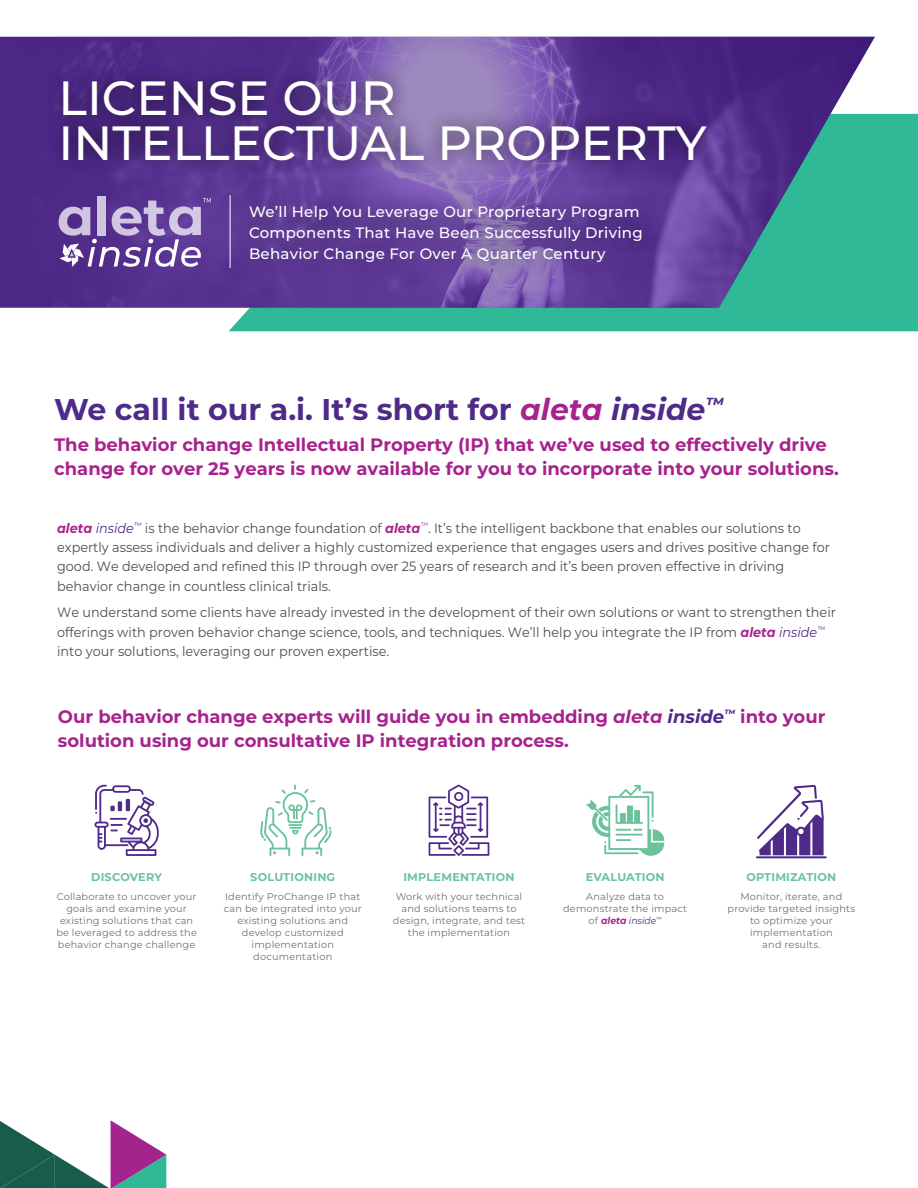
<style>
.page{position:relative;width:918px;height:1188px;background:#fff}
.page>*{position:absolute;margin:0;border:0;box-sizing:border-box;transform-origin:0 0}
.t1{font:500 48px/45px "Montserrat";color:#fff}
.t2{font:700 30px "Montserrat";color:#4f2a89}
.t3{font:700 18px/24px "Montserrat";color:#a8228e}
.t4{font:500 15px/21px "Montserrat";letter-spacing:.02em;color:#fff}
.t5{font:13.5px/19.2px "Montserrat";color:#4d4d4f;scale:.95 1}
.t6{font:700 11.25px "Montserrat";letter-spacing:.02em;color:#6bc29c}
.t7{font:9.75px/12px "Montserrat";letter-spacing:.02em;color:#6c7077;text-align:center}
.s1{font-style:italic;color:#a8228e}
.s2{font-style:italic}
.s3{font-weight:700;font-style:italic;color:#a8228e}
.s4{font-style:italic;color:#4f2a89}
</style>
<div class="page">
<div style="left:229px;top:114px;width:689px;height:217px;background:#30b996"></div>
<img style="left:0;top:37px;width:875px;height:271px">
<div style="left:45px;top:63px;width:677px;height:114px;background:#000;opacity:.65"></div>
<div style="left:233px;top:189px;width:426px;height:90px;background:#000;opacity:.65"></div>
<svg style="left:0;top:1120px;width:166px;height:68px"></svg>
<svg style="left:94px;top:785px;width:65px;height:71px"></svg>
<svg style="left:260px;top:785px;width:72px;height:71px"></svg>
<svg style="left:429px;top:784px;width:60px;height:72px"></svg>
<svg style="left:586px;top:785px;width:78px;height:71px"></svg>
<svg style="left:756px;top:785px;width:71px;height:73px"></svg>
<div style="left:98px;top:196px;width:8px;height:39px;background:#cfc5df"></div>
<svg style="left:59px;top:198px;width:152px;height:69px;background:#876cb0"></svg>
<hr style="left:230px;top:195px;width:1px;height:73px;background:#fff">
<h1 class="t1" style="left:58px;top:73px;width:649px">LICENSE OUR<br>INTELLECTUAL PROPERTY</h1>
<p class="t4" style="left:249px;top:201px;width:395px">We’ll Help You Leverage Our Proprietary Program<br>Components That Have Been Successfully Driving<br>Behavior Change For Over A Quarter Century</p>
<h2 class="t2" style="left:54px;top:388px;width:671px">We call it our a.i. It’s short for <span class="s1">aleta</span> <span class="s2">inside</span><sup>™</sup></h2>
<h3 class="t3" style="left:54px;top:432px;width:786px">The behavior change Intellectual Property (IP) that we’ve used to effectively drive change for over 25 years is now available for you to incorporate into your solutions.</h3>
<p class="t5" style="left:57px;top:518px;width:815px"><span class="s3">aleta</span> <span class="s4">inside</span><sup>™</sup> is the behavior change foundation of <span class="s3">aleta</span><sup>™</sup>. It’s the intelligent backbone that enables our solutions to expertly assess individuals and deliver a highly customized experience that engages users and drives positive change for good. We developed and refined this IP through over 25 years of research and it’s been proven effective in driving</p>
<p class="t5" style="left:57px;top:573px;width:821px;line-height:26.2px">behavior change in countless clinical trials.<br>We understand some clients have already invested in the development of their own solutions or want to strengthen their</p>
<p class="t5" style="left:57px;top:622px;width:810px">offerings with proven behavior change science, tools, and techniques. We’ll help you integrate the IP from <span class="s3">aleta</span> <span class="s4">inside</span><sup>™ </sup>into your solutions, leveraging our proven expertise.</p>
<h3 class="t3" style="left:58px;top:704px;width:769px">Our behavior change experts will guide you in embedding <span class="s2">aleta</span> <span class="s4">inside</span><sup>™</sup> into your solution using our consultative IP integration process.</h3>
<p class="t6" style="left:91px;top:869px;width:72px">DISCOVERY</p>
<p class="t7" style="left:56px;top:890px;width:142px">Collaborate to uncover your goals and examine your existing solutions that can be leveraged to address the behavior change challenge</p>
<p class="t6" style="left:250px;top:869px;width:87px">SOLUTIONING</p>
<p class="t7" style="left:224px;top:890px;width:139px">Identify ProChange IP that can be integrated into your existing solutions and develop customized implementation documentation</p>
<p class="t6" style="left:403px;top:869px;width:113px">IMPLEMENTATION</p>
<p class="t7" style="left:393px;top:890px;width:134px">Work with your technical and solutions teams to design, integrate, and test the implementation</p>
<p class="t6" style="left:586px;top:869px;width:80px">EVALUATION</p>
<p class="t7" style="left:563px;top:890px;width:126px">Analyze data to demonstrate the impact of <span class="s3">aleta</span> <span class="s4">inside</span><sup>™</sup></p>
<p class="t6" style="left:746px;top:869px;width:91px">OPTIMIZATION</p>
<p class="t7" style="left:728px;top:890px;width:129px">Monitor, iterate, and provide targeted insights to optimize your implementation<br>and results.</p>
</div>
